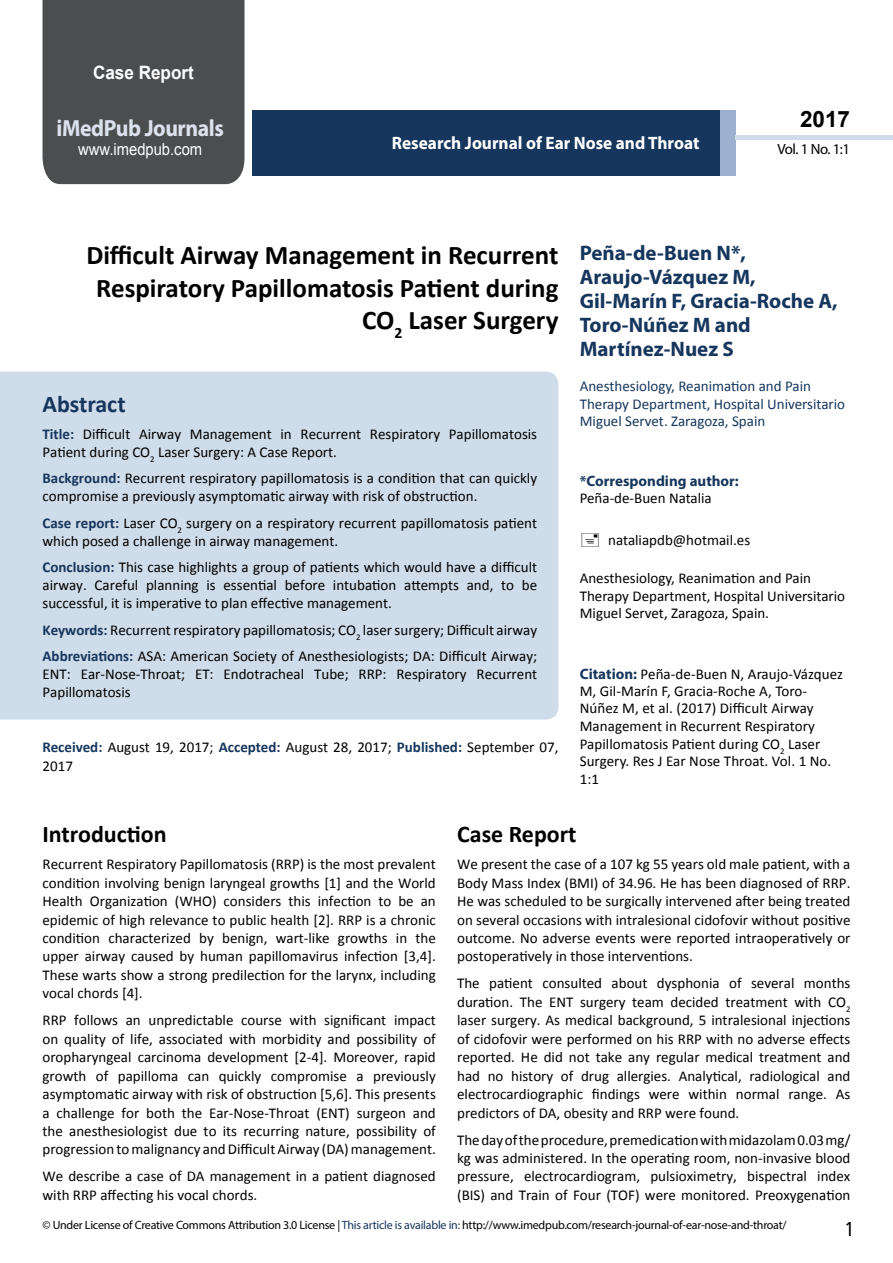
<style>
.page{position:relative;width:893px;height:1263px;background:#fff}
.page>*{position:absolute;margin:0;border:0;box-sizing:border-box;transform-origin:0 0}
.t1{font:700 27px/32.4px "Calibri";color:#000;text-align:right}
.t2{font:25.5px "Tunga";color:#000}
.t3{font:700 24px "Calibri";color:#000}
.t4{font:700 24px "Calibri";color:#16365d}
.t5{font:700 23.4px "Myriad Pro";letter-spacing:-.02em;color:#dbe1ed;scale:.93 1}
.t6{font:700 22.5px "Arial";color:#000}
.t7{font:700 21px/24px "Myriad Pro";color:#16365d}
.t8{font:700 18.45px "Arial";color:#fff;scale:.93 1}
.t9{font:700 18px "Myriad Pro";color:#fff;scale:.96 1}
.t10{font:16.5px "Arial";color:#fff;scale:.89 1}
.t11{font:15px/18.5px "Calibri";color:#000}
.t12{font:15px/17.4px "Calibri";color:#16365d}
.t13{font:700 15px "Myriad Pro";color:#16365d}
.t14{font:14.85px "Myriad Pro";color:#000}
.t15{font:12px "Myriad Pro";letter-spacing:-.02em;color:#000}
.s1{font-weight:700;color:#16365d}
.s2{font-family:"Myriad Pro";font-weight:700;color:#16365d}
.s3{color:#16365d}
</style>
<div class="page">
<div style="left:252px;top:110px;width:469px;height:66px;background:#16365d"></div>
<div style="left:720px;top:110px;width:16px;height:66px;background:#9bb1cf"></div>
<div style="left:43px;top:0;width:201px;height:184px;background:#4c4d4f"></div>
<div style="left:736px;top:135px;width:157px;height:5px;background:#cfdce9"></div>
<div style="left:0;top:371px;width:558px;height:348px;background:#cfdce9"></div>
<p class="t8" style="left:93px;top:60px;width:110px">Case Report</p>
<h3 class="t5" style="left:57px;top:113px;width:181px">iMedPub Journals</h3>
<p class="t10" style="left:78px;top:138px;width:141px">www.imedpub.com</p>
<p class="t9" style="left:392px;top:132px;width:322px">Research Journal of Ear Nose and Throat</p>
<h3 class="t6" style="left:800px;top:104px;width:52px">2017</h3>
<p class="t14" style="left:778px;top:140px;width:74px">Vol. 1 No. 1:1</p>
<h1 class="t1" style="left:86px;top:239px;width:474px">Difficult Airway Management in Recurrent<br>Respiratory Papillomatosis Patient during<br>CO<sub>2</sub> Laser Surgery</h1>
<h3 class="t4" style="left:43px;top:389px;width:85px">Abstract</h3>
<p class="t11" style="left:43px;top:425px;width:496px;line-height:18px"><span class="s1">Title:</span> Difficult Airway Management in Recurrent Respiratory Papillomatosis<br>Patient during CO<sub>2</sub> Laser Surgery: A Case Report.</p>
<p class="t11" style="left:43px;top:469px;width:496px;line-height:18px"><span class="s1">Background:</span> Recurrent respiratory papillomatosis is a condition that can quickly compromise a previously asymptomatic airway with risk of obstruction.</p>
<p class="t11" style="left:43px;top:514px;width:496px;line-height:18px"><span class="s1">Case report:</span> Laser CO<sub>2</sub> surgery on a respiratory recurrent papillomatosis patient which posed a challenge in airway management.</p>
<p class="t11" style="left:43px;top:558px;width:496px;line-height:18px;text-align:justify"><span class="s1">Conclusion:</span> This case highlights a group of patients which would have a difficult airway. Careful planning is essential before intubation attempts and, to be successful, it is imperative to plan effective management.</p>
<p class="t11" style="left:43px;top:617px;width:496px;line-height:26.5px"><span class="s1">Keywords:</span> Recurrent respiratory papillomatosis; CO<sub>2</sub> laser surgery; Difficult airway<br><span class="s1">Abbreviations:</span> ASA: American Society of Anesthesiologists; DA: Difficult Airway;</p>
<p class="t11" style="left:43px;top:665px;width:496px;line-height:18px">ENT: Ear-Nose-Throat; ET: Endotracheal Tube; RRP: Respiratory Recurrent<br>Papillomatosis</p>
<p class="t11" style="left:43px;top:738px;width:517px"><span class="s1">Received:</span> August 19, 2017; <span class="s1">Accepted:</span> August 28, 2017; <span class="s1">Published:</span> September 07,<br>2017</p>
<h3 class="t7" style="left:580px;top:240px;width:260px">Peña-de-Buen N*,<br>Araujo-Vázquez M,<br>Gil-Marín F, Gracia-Roche A,<br>Toro-Núñez M and<br>Martínez-Nuez S</h3>
<p class="t12" style="left:580px;top:377px;width:267px">Anesthesiology, Reanimation and Pain<br>Therapy Department, Hospital Universitario<br>Miguel Servet. Zaragoza, Spain</p>
<p class="t13" style="left:580px;top:471px;width:161px">*Corresponding author:</p>
<p class="t11" style="left:580px;top:489px;width:134px">Peña-de-Buen Natalia</p>
<p class="t11" style="left:608px;top:530px;width:144px">nataliapdb@hotmail.es</p>
<p class="t11" style="left:580px;top:570px;width:267px;line-height:17.4px">Anesthesiology, Reanimation and Pain<br>Therapy Department, Hospital Universitario<br>Miguel Servet, Zaragoza, Spain.</p>
<p class="t11" style="left:580px;top:665px;width:265px;line-height:17.5px"><span class="s2">Citation:</span> Peña-de-Buen N, Araujo-Vázquez M, Gil-Marín F, Gracia-Roche A, Toro-Núñez M, et al. (2017) Difficult Airway Management in Recurrent Respiratory Papillomatosis Patient during CO<sub>2</sub> Laser Surgery. Res J Ear Nose Throat. Vol. 1 No.<br>1:1</p>
<h3 class="t3" style="left:43px;top:819px;width:126px">Introduction</h3>
<p class="t11" style="left:43px;top:855px;width:395px;text-align:justify">Recurrent Respiratory Papillomatosis (RRP) is the most prevalent condition involving benign laryngeal growths [1] and the World Health Organization (WHO) considers this infection to be an epidemic of high relevance to public health [2]. RRP is a chronic condition characterized by benign, wart-like growths in the upper airway caused by human papillomavirus infection [3,4].<br>These warts show a strong predilection for the larynx, including vocal chords [4].</p>
<p class="t11" style="left:43px;top:1011px;width:395px;text-align:justify">RRP follows an unpredictable course with significant impact on quality of life, associated with morbidity and possibility of oropharyngeal carcinoma development [2-4]. Moreover, rapid growth of papilloma can quickly compromise a previously asymptomatic airway with risk of obstruction [5,6]. This presents a challenge for both the Ear-Nose-Throat (ENT) surgeon and the anesthesiologist due to its recurring nature, possibility of progression to malignancy and Difficult Airway (DA) management.</p>
<p class="t11" style="left:43px;top:1167px;width:395px">We describe a case of DA management in a patient diagnosed with RRP affecting his vocal chords.</p>
<h3 class="t3" style="left:457px;top:819px;width:121px">Case Report</h3>
<p class="t11" style="left:457px;top:855px;width:395px;text-align:justify">We present the case of a 107 kg 55 years old male patient, with a Body Mass Index (BMI) of 34.96. He has been diagnosed of RRP.<br>He was scheduled to be surgically intervened after being treated on several occasions with intralesional cidofovir without positive outcome. No adverse events were reported intraoperatively or postoperatively in those interventions.</p>
<p class="t11" style="left:457px;top:974px;width:395px;text-align:justify">The patient consulted about dysphonia of several months duration. The ENT surgery team decided treatment with CO<sub>2 </sub>laser surgery. As medical background, 5 intralesional injections of cidofovir were performed on his RRP with no adverse effects reported. He did not take any regular medical treatment and had no history of drug allergies. Analytical, radiological and electrocardiographic findings were within normal range. As predictors of DA, obesity and RRP were found.</p>
<p class="t11" style="left:457px;top:1130px;width:395px;text-align:justify">The day of the procedure, premedication with midazolam 0.03 mg/ kg was administered. In the operating room, non-invasive blood pressure, electrocardiogram, pulsioximetry, bispectral index (BIS) and Train of Four (TOF) were monitored. Preoxygenation</p>
<p class="t15" style="left:43px;top:1218px;width:746px">© Under License of Creative Commons Attribution 3.0 License | <span class="s3">This article is available in:</span> http://www.imedpub.com/research-journal-of-ear-nose-and-throat/</p>
<h2 class="t2" style="left:846px;top:1212px;width:9px">1</h2>
</div>
